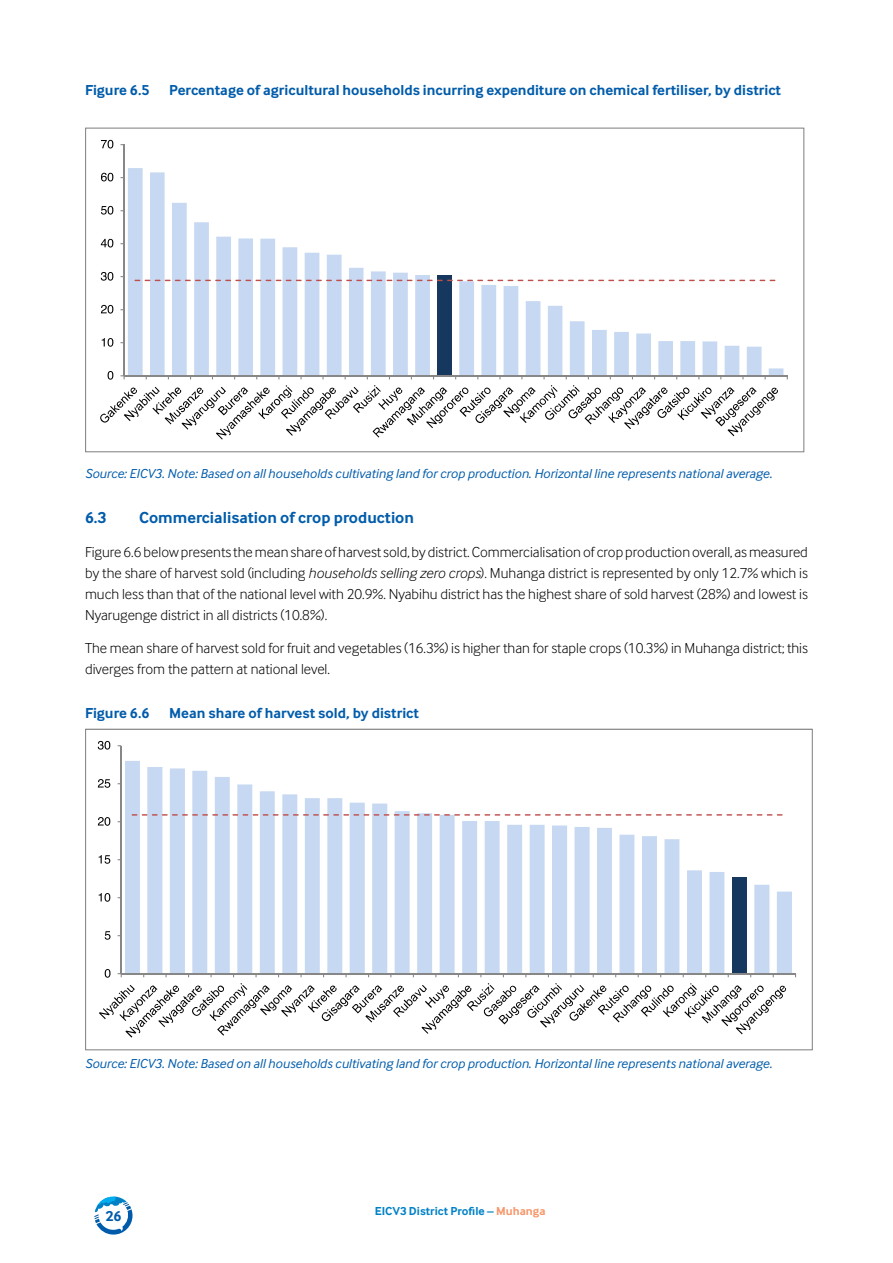
<style>
.page{position:relative;width:893px;height:1263px;background:#fff}
.page>*{position:absolute;margin:0;border:0;box-sizing:border-box;transform-origin:0 0}
.t1{font:700 16.5px "Inter Face";color:#005cab}
.t2{font:300 15px/21px "Inter Face";color:#000;text-align:justify}
.t3{font:700 15px "Inter Face";color:#005cab}
.t4{font:italic 13.5px "Inter Face";color:#005cab}
.t5{font:700 12px "Inter Face";color:#0081c6}
.s1{font-style:italic}
.s2{color:#f7976a}
</style>
<div class="page">
<svg style="left:94px;top:1196px;width:39px;height:38px"></svg>
<svg style="left:85px;top:128px;width:719px;height:324px"></svg>
<svg style="left:85px;top:729px;width:728px;height:321px"></svg>
<p class="t3" style="left:85px;top:81px;width:66px">Figure 6.5</p>
<p class="t3" style="left:169px;top:81px;width:614px">Percentage of agricultural households incurring expenditure on chemical fertiliser, by district</p>
<p class="t4" style="left:85px;top:465px;width:688px">Source: EICV3. Note: Based on all households cultivating land for crop production. Horizontal line represents national average.</p>
<p class="t1" style="left:85px;top:508px;width:23px">6.3</p>
<p class="t1" style="left:139px;top:508px;width:276px">Commercialisation of crop production</p>
<p class="t2" style="left:85px;top:541px;width:724px">Figure 6.6 below presents the mean share of harvest sold, by district. Commercialisation of crop production overall, as measured by the share of harvest sold (including <span class="s1">households selling zero crops</span>). Muhanga district is represented by only 12.7% which is much less than that of the national level with 20.9%. Nyabihu district has the highest share of sold harvest (28%) and lowest is Nyarugenge district in all districts (10.8%).</p>
<p class="t2" style="left:85px;top:638px;width:724px">The mean share of harvest sold for fruit and vegetables (16.3%) is higher than for staple crops (10.3%) in Muhanga district; this diverges from the pattern at national level.</p>
<p class="t3" style="left:85px;top:704px;width:66px">Figure 6.6</p>
<p class="t3" style="left:169px;top:704px;width:252px">Mean share of harvest sold, by district</p>
<p class="t4" style="left:85px;top:1055px;width:688px">Source: EICV3. Note: Based on all households cultivating land for crop production. Horizontal line represents national average.</p>
<p class="t3" style="left:105px;top:1207px;width:18px">26</p>
<p class="t5" style="left:375px;top:1204px;width:172px">EICV3 District Profile – <span class="s2">Muhanga</span></p>
</div>
